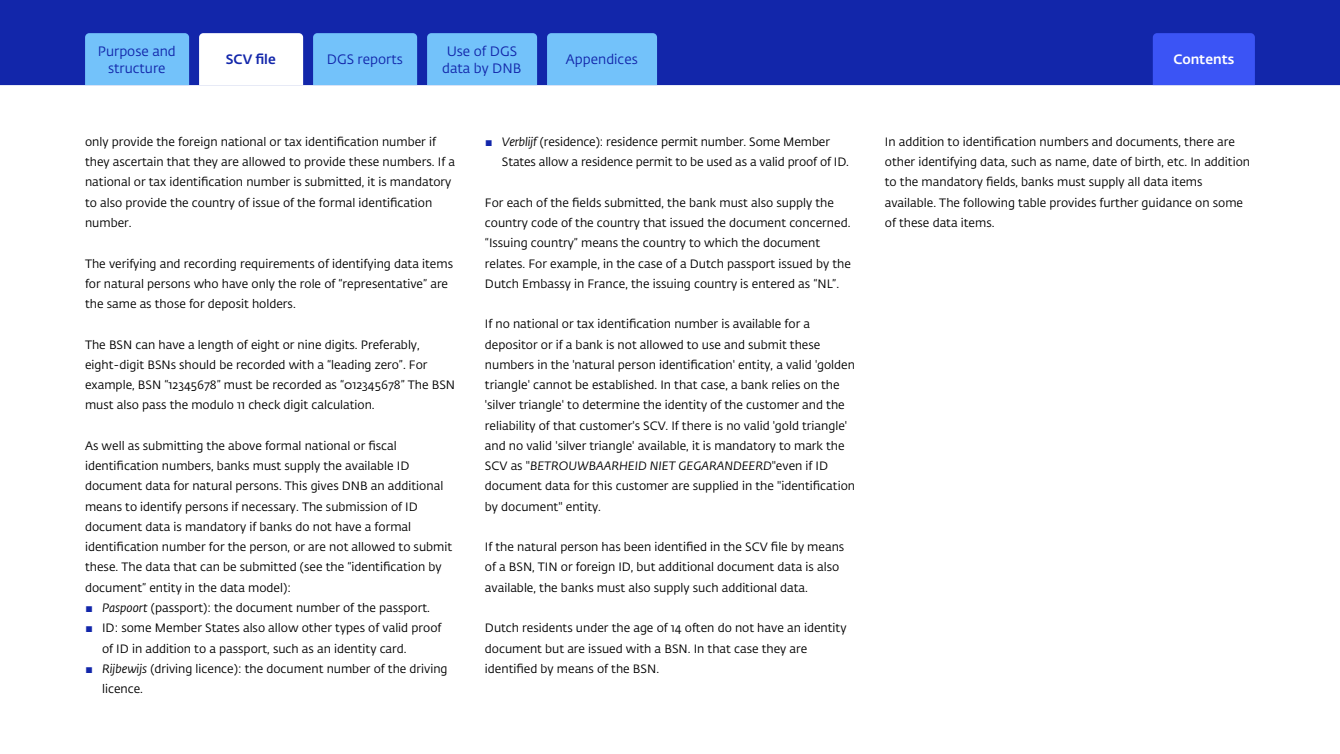
<style>
.page{position:relative;width:1340px;height:754px;background:#fff}
.page>*{position:absolute;margin:0;border:0;box-sizing:border-box;transform-origin:0 0}
.t1{font:13.5px/16.5px "DNB Fedra";color:#1226aa;text-align:center}
.t2{font:500 13.5px "DNB Fedra";color:#fff}
.t3{font:500 13.5px "DNB Fedra";color:#1226aa}
.P_Broodtekst{font:12px/20.2px "DNB Fedra";color:#000}
.s1{font-size:10.5px;color:#1226aa}
.s2{font-style:italic}
</style>
<div class="page">
<div style="left:0;top:0;width:1339px;height:85px;background:#1226aa"></div>
<div style="left:1152px;top:33px;width:102px;height:52px;background:#3b54f5"></div>
<div style="left:313px;top:33px;width:104px;height:52px;background:#73c2fa"></div>
<div style="left:427px;top:33px;width:110px;height:52px;background:#73c2fa"></div>
<div style="left:547px;top:33px;width:110px;height:52px;background:#73c2fa"></div>
<div style="left:85px;top:33px;width:104px;height:52px;background:#73c2fa"></div>
<svg style="left:199px;top:33px;width:104px;height:52px"></svg>
<p class="t1" style="left:98px;top:43px;width:79px">Purpose and structure</p>
<p class="t3" style="left:226px;top:51px;width:51px">SCV file</p>
<p class="t1" style="left:442px;top:43px;width:81px">Use of DGS data by DNB</p>
<p class="t1" style="left:566px;top:52px;width:73px">Appendices</p>
<p class="t1" style="left:327px;top:52px;width:77px">DGS reports</p>
<p class="t2" style="left:1173px;top:51px;width:62px">Contents</p>
<p class="P_Broodtekst" style="left:85px;top:132px;width:371px">only provide the foreign national or tax identification number if they ascertain that they are allowed to provide these numbers. If a national or tax identification number is submitted, it is mandatory to also provide the country of issue of the formal identification number.</p>
<p class="P_Broodtekst" style="left:85px;top:253px;width:369px">The verifying and recording requirements of identifying data items for natural persons who have only the role of “representative” are the same as those for deposit holders.</p>
<p class="P_Broodtekst" style="left:85px;top:334px;width:371px">The BSN can have a length of eight or nine digits. Preferably, eight-digit BSNs should be recorded with a “leading zero”. For example, BSN “12345678” must be recorded as “012345678” The BSN must also pass the modulo 11 check digit calculation.</p>
<p class="P_Broodtekst" style="left:85px;top:435px;width:369px">As well as submitting the above formal national or fiscal identification numbers, banks must supply the available ID document data for natural persons. This gives DNB an additional means to identify persons if necessary. The submission of ID document data is mandatory if banks do not have a formal identification number for the person, or are not allowed to submit these. The data that can be submitted (see the “identification by document” entity in the data model):</p>
<p class="P_Broodtekst" style="left:85px;top:597px;width:346px"><span class="s1">▪</span> <span class="s2">Paspoort</span> (passport): the document number of the passport.</p>
<p class="P_Broodtekst" style="left:102px;top:618px;width:341px;text-indent:-17px"><span class="s1">▪</span> ID: some Member States also allow other types of valid proof of ID in addition to a passport, such as an identity card.</p>
<p class="P_Broodtekst" style="left:102px;top:658px;width:347px;text-indent:-17px"><span class="s1">▪</span> <span class="s2">Rijbewijs</span> (driving licence): the document number of the driving licence.</p>
<p class="P_Broodtekst" style="left:502px;top:132px;width:348px;text-indent:-17px"><span class="s1">▪</span> <span class="s2">Verblijf</span> (residence): residence permit number. Some Member<br>States allow a residence permit to be used as a valid proof of ID.</p>
<p class="P_Broodtekst" style="left:485px;top:192px;width:367px">For each of the fields submitted, the bank must also supply the country code of the country that issued the document concerned. “Issuing country” means the country to which the document relates. For example, in the case of a Dutch passport issued by the Dutch Embassy in France, the issuing country is entered as “NL”.</p>
<p class="P_Broodtekst" style="left:485px;top:314px;width:371px">If no national or tax identification number is available for a depositor or if a bank is not allowed to use and submit these numbers in the 'natural person identification' entity, a valid 'golden triangle' cannot be established. In that case, a bank relies on the 'silver triangle' to determine the identity of the customer and the reliability of that customer's SCV. If there is no valid 'gold triangle' and no valid 'silver triangle' available, it is mandatory to mark the SCV as "<span class="s2">BETROUWBAARHEID NIET GEGARANDEERD</span>"even if ID document data for this customer are supplied in the "identification by document" entity.</p>
<p class="P_Broodtekst" style="left:485px;top:537px;width:361px">If the natural person has been identified in the SCV file by means of a BSN, TIN or foreign ID, but additional document data is also available, the banks must also supply such additional data.</p>
<p class="P_Broodtekst" style="left:485px;top:618px;width:363px">Dutch residents under the age of 14 often do not have an identity document but are issued with a BSN. In that case they are identified by means of the BSN.</p>
<p class="P_Broodtekst" style="left:884px;top:132px;width:367px">In addition to identification numbers and documents, there are other identifying data, such as name, date of birth, etc. In addition to the mandatory fields, banks must supply all data items available. The following table provides further guidance on some of these data items.</p>
</div>
